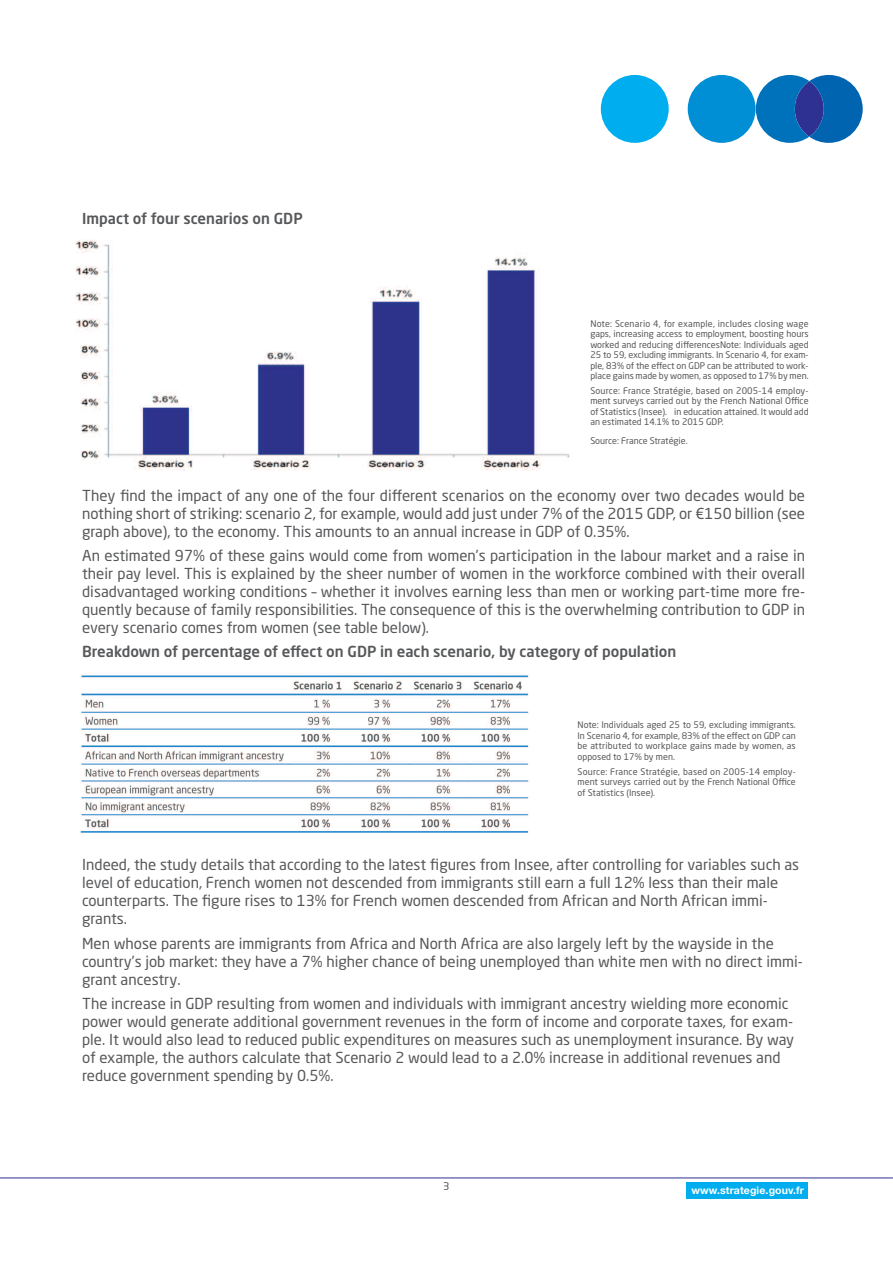
<style>
.page{position:relative;width:893px;height:1263px;background:#fff}
.page>*{position:absolute;margin:0;border:0;box-sizing:border-box;transform-origin:0 0}
.t1{font:15px/18px "Neo Sans Pro";color:#57585a}
.t2{font:500 15px "Neo Sans Pro";color:#57585a}
.t3{font:700 10.5px "Helvetica Neue LT Com";letter-spacing:.01em;color:#fff}
.t4{font:10.5px "Neo Sans Pro";color:#57585a}
.t5{font:9px/10.5px "Neo Sans Pro";color:#57585a;text-align:justify}
</style>
<div class="page">
<svg style="left:756px;top:75px;width:107px;height:68px;background:#317abc"></svg>
<div style="left:688px;top:75px;width:68px;height:68px;background:#008fd5;border-radius:50%"></div>
<div style="left:601px;top:75px;width:68px;height:68px;background:#00aeef;border-radius:50%"></div>
<hr style="left:0;top:1177px;width:893px;height:1px;background:#2e3092">
<div style="left:686px;top:1182px;width:122px;height:17px;background:#00aeef"></div>
<img style="left:76px;top:239px;width:494px;height:232px">
<img style="left:80px;top:675px;width:449px;height:158px">
<p class="t2" style="left:82px;top:213px;width:222px">Impact of four scenarios on GDP</p>
<p class="t5" style="left:590px;top:319px;width:220px">note: scenario 4, for example, includes closing wage gaps, increasing access to employment, boosting hours worked and reducing differencesnote: individuals aged 25 to 59, excluding immigrants. in scenario 4, for exam&shy;ple, 83% of the effect on GDp can be attributed to work&shy;place gains made by women, as opposed to 17% by men.</p>
<p class="t5" style="left:590px;top:386px;width:220px">source: france stratégie, based on 2005-14 employ&shy;ment surveys carried out by the french national office of statistics (insee). in education attained. it would add an estimated 14.1% to 2015 GDp.</p>
<p class="t5" style="left:590px;top:437px;width:99px">source: france stratégie.</p>
<p class="t1" style="left:82px;top:487px;width:724px;text-align:justify">They find the impact of any one of the four different scenarios on the economy over two decades would be nothing short of striking: scenario 2, for example, would add just under 7% of the 2015 GDp, or €150 billion (see graph above), to the economy. This amounts to an annual increase in GDp of 0.35%.</p>
<p class="t1" style="left:82px;top:548px;width:724px;text-align:justify">an estimated 97% of these gains would come from women’s participation in the labour market and a raise in their pay level. This is explained by the sheer number of women in the workforce combined with their overall disadvantaged working conditions – whether it involves earning less than men or working part-time more fre&shy;quently because of family responsibilities. The consequence of this is the overwhelming contribution to GDp in every scenario comes from women (see table below).</p>
<p class="t2" style="left:82px;top:646px;width:596px">Breakdown of percentage of effect on GDP in each scenario, by category of population</p>
<p class="t5" style="left:578px;top:721px;width:220px">note: individuals aged 25 to 59, excluding immigrants. in scenario 4, for example, 83% of the effect on GDp can be attributed to workplace gains made by women, as opposed to 17% by men.</p>
<p class="t5" style="left:578px;top:767px;width:220px">source: france stratégie, based on 2005-14 employ&shy;ment surveys carried out by the french national office of statistics (insee).</p>
<p class="t1" style="left:82px;top:857px;width:719px">indeed, the study details that according to the latest figures from insee, after controlling for variables such as level of education, french women not descended from immigrants still earn a full 12% less than their male counterparts. The figure rises to 13% for french women descended from african and north african immi&shy;grants.</p>
<p class="t1" style="left:82px;top:935px;width:722px">men whose parents are immigrants from africa and north africa are also largely left by the wayside in the country’s job market: they have a 7% higher chance of being unemployed than white men with no direct immi&shy;grant ancestry.</p>
<p class="t1" style="left:82px;top:996px;width:714px">The increase in GDp resulting from women and individuals with immigrant ancestry wielding more economic power would generate additional government revenues in the form of income and corporate taxes, for exam&shy;ple. it would also lead to reduced public expenditures on measures such as unemployment insurance. By way of example, the authors calculate that scenario 2 would lead to a 2.0% increase in additional revenues and reduce government spending by 0.5%.</p>
<p class="t4" style="left:443px;top:1182px;width:8px">3</p>
<p class="t3" style="left:692px;top:1183px;width:114px">www.strategie.gouv.fr</p>
</div>
